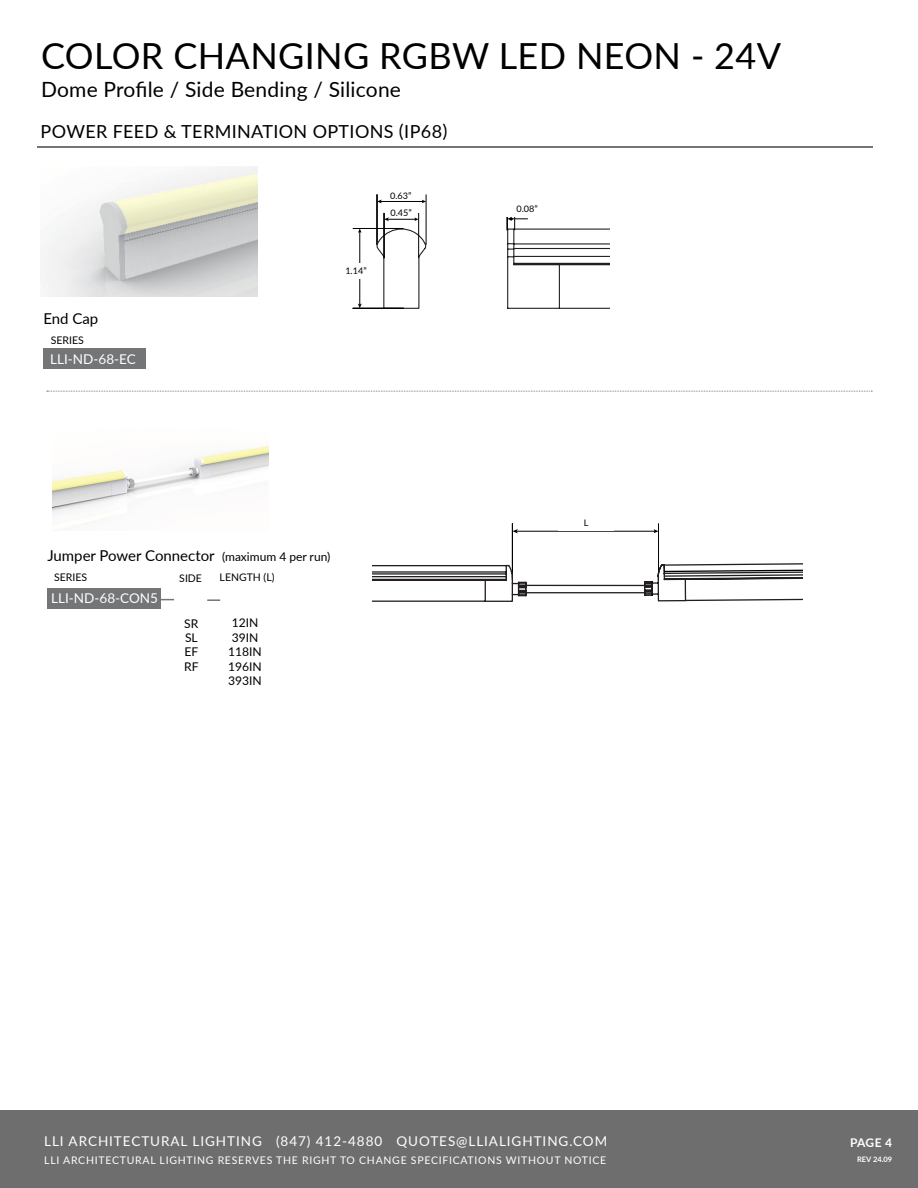
<style>
.page{position:relative;width:918px;height:1188px;background:#fff}
.page>*{position:absolute;margin:0;border:0;box-sizing:border-box;transform-origin:0 0}
.t1{font:36px "Lato";letter-spacing:.01em;color:#000}
.t2{font:21px "Lato";letter-spacing:.01em;color:#000}
.t3{font:18px "Lato";letter-spacing:.02em;color:#000}
.t4{font:15px "Lato";color:#000}
.t5{font:13.5px "Lato";letter-spacing:.07em;color:#fff}
.t6{font:13.5px "Lato";color:#fff}
.t7{font:12px/14.4px "Lato";color:#000;text-align:justify}
.t8{font:700 12px "Lato";color:#fff}
.t9{font:10.5px "Lato";letter-spacing:.07em;color:#fff}
.t10{font:10.5px "Lato";color:#000}
.t11{font:9px/17.1px "Lato";color:#000}
.t12{font:700 7.5px "Lato";color:#fff}
.s1{font-size:12px}
</style>
<div class="page">
<hr style="left:380px;top:201px;width:43px;height:1px;background:#000">
<hr style="left:377px;top:194px;width:1px;height:51px;background:#000">
<hr style="left:426px;top:194px;width:1px;height:51px;background:#000">
<hr style="left:384px;top:213px;width:1px;height:45px;background:#000">
<hr style="left:418px;top:213px;width:1px;height:45px;background:#000">
<hr style="left:360px;top:231px;width:1px;height:74px;background:#000">
<svg style="left:358px;top:229px;width:4px;height:4px"></svg>
<svg style="left:358px;top:303px;width:4px;height:5px"></svg>
<hr style="left:353px;top:308px;width:51px;height:1px;background:#000">
<hr style="left:353px;top:228px;width:51px;height:1px;background:#000">
<svg style="left:376px;top:217px;width:234px;height:92px"></svg>
<div style="left:0;top:1110px;width:918px;height:78px;background:#6f6e6f"></div>
<hr style="left:38px;top:147px;width:835px;height:1px;background:#737577">
<img style="left:41px;top:166px;width:216px;height:131px">
<svg style="left:47px;top:391px;width:825px;height:1px"></svg>
<img style="left:52px;top:445px;width:217px;height:70px">
<svg style="left:207px;top:599px;width:13px;height:2px"></svg>
<svg style="left:161px;top:599px;width:13px;height:1px"></svg>
<div style="left:47px;top:588px;width:114px;height:20px;background:#737577"></div>
<div style="left:390px;top:209px;width:22px;height:9px;background:#fff"></div>
<div style="left:338px;top:263px;width:36px;height:15px;background:#fff"></div>
<hr style="left:516px;top:531px;width:139px;height:1px;background:#000">
<svg style="left:654px;top:529px;width:4px;height:4px"></svg>
<svg style="left:513px;top:529px;width:5px;height:4px"></svg>
<hr style="left:512px;top:523px;width:1px;height:57px;background:#000">
<hr style="left:658px;top:523px;width:1px;height:57px;background:#000">
<svg style="left:373px;top:561px;width:429px;height:41px"></svg>
<div style="left:44px;top:349px;width:102px;height:20px;background:#737577"></div>
<h1 class="t1" style="left:41px;top:30px;width:742px">COLOR CHANGING RGBW LED NEON - 24V</h1>
<h2 class="t2" style="left:41px;top:75px;width:361px">Dome Profile / Side Bending / Silicone</h2>
<h3 class="t3" style="left:41px;top:119px;width:408px">POWER FEED &amp; TERMINATION OPTIONS (IP68)</h3>
<h3 class="t4" style="left:43px;top:307px;width:56px">End Cap</h3>
<p class="t5" style="left:50px;top:349px;width:87px">LLI-ND-68-EC</p>
<p class="t10" style="left:51px;top:332px;width:35px">SERIES</p>
<p class="t11" style="left:345px;top:262px;width:23px">1.14”</p>
<p class="t11" style="left:390px;top:187px;width:23px">0.63”<br>0.45”</p>
<h3 class="t4" style="left:47px;top:544px;width:284px">Jumper Power Connector <span class="s1">(maximum 4 per run)</span></h3>
<p class="t10" style="left:54px;top:570px;width:35px">SERIES</p>
<p class="t6" style="left:51px;top:589px;width:108px">LLI-ND-68-CON5</p>
<p class="t10" style="left:179px;top:571px;width:24px">SIDE</p>
<p class="t10" style="left:220px;top:570px;width:56px">LENGTH (L)</p>
<p class="t7" style="left:184px;top:616px;width:16px">SR SL EF RF</p>
<p class="t7" style="left:228px;top:615px;width:35px;text-align:left">12IN<br>39IN<br>118IN<br>196IN<br>393IN</p>
<p class="t11" style="left:516px;top:200px;width:23px">0.08”</p>
<p class="t11" style="left:584px;top:514px;width:6px">L</p>
<p class="t5" style="left:44px;top:1131px;width:565px">LLI ARCHITECTURAL LIGHTING (847) 412-4880 QUOTES@LLIALIGHTING.COM</p>
<p class="t9" style="left:44px;top:1153px;width:564px">LLI ARCHITECTURAL LIGHTING RESERVES THE RIGHT TO CHANGE SPECIFICATIONS WITHOUT NOTICE</p>
<p class="t8" style="left:850px;top:1134px;width:44px">PAGE 4</p>
<p class="t12" style="left:857px;top:1154px;width:37px">REV 24.09</p>
</div>
